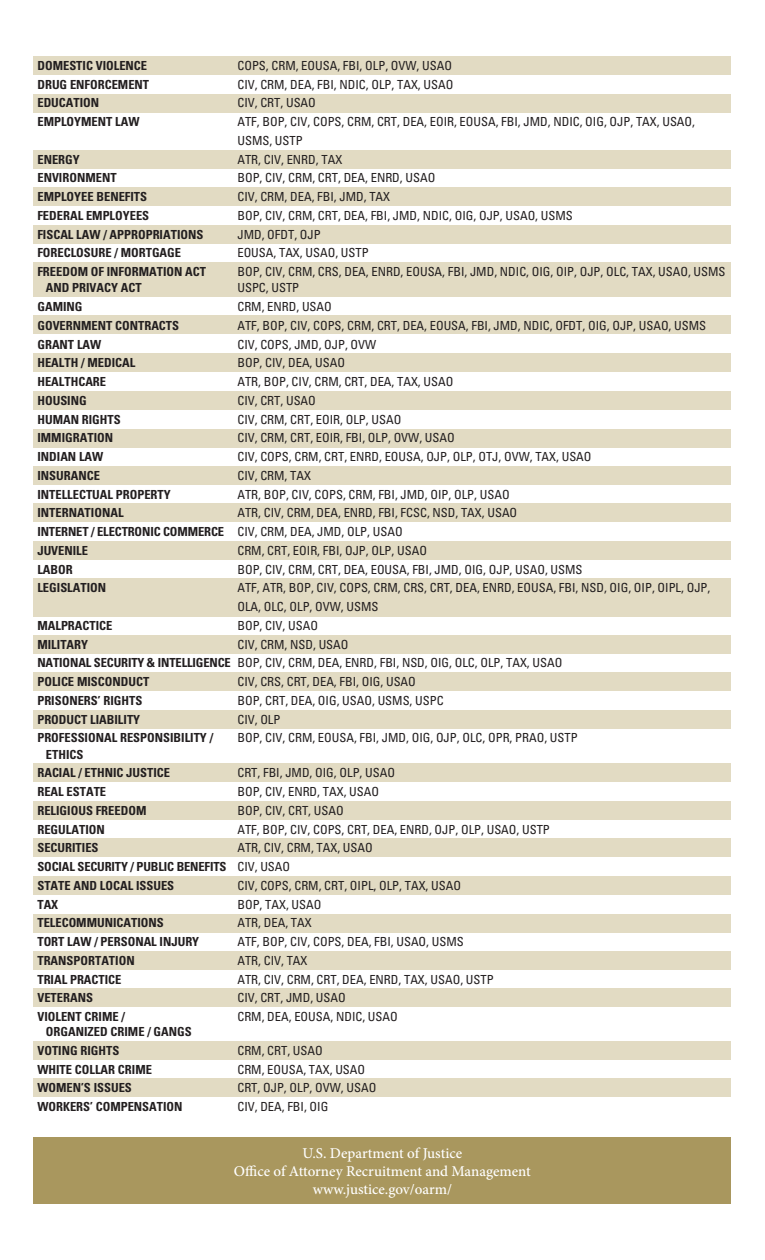
<style>
.page{position:relative;width:765px;height:1260px;background:#fff}
.page>*{position:absolute;margin:0;border:0;box-sizing:border-box;transform-origin:0 0}
.t1{font:500 15px/18px "Minion Pro";color:#fff;text-align:center}
.t2{font:condensed 12.5px/18.8px "Univers";color:#231f20}
.t3{font:700 condensed 12.5px/18.8px "Univers";color:#231f20}
.s1{font-weight:700}
.s2{font-weight:400}
</style>
<div class="page">
<div style="left:34px;top:56px;width:697px;height:19px;background:#e2dbc3"></div>
<div style="left:34px;top:94px;width:697px;height:19px;background:#e2dbc3"></div>
<div style="left:34px;top:150px;width:697px;height:19px;background:#e2dbc3"></div>
<div style="left:34px;top:187px;width:697px;height:19px;background:#e2dbc3"></div>
<div style="left:34px;top:225px;width:697px;height:19px;background:#e2dbc3"></div>
<div style="left:34px;top:263px;width:697px;height:34px;background:#e2dbc3"></div>
<div style="left:34px;top:315px;width:697px;height:19px;background:#e2dbc3"></div>
<div style="left:34px;top:353px;width:697px;height:19px;background:#e2dbc3"></div>
<div style="left:34px;top:391px;width:697px;height:19px;background:#e2dbc3"></div>
<div style="left:34px;top:429px;width:697px;height:19px;background:#e2dbc3"></div>
<div style="left:34px;top:466px;width:697px;height:19px;background:#e2dbc3"></div>
<div style="left:34px;top:504px;width:697px;height:18px;background:#e2dbc3"></div>
<div style="left:34px;top:541px;width:697px;height:19px;background:#e2dbc3"></div>
<div style="left:34px;top:579px;width:697px;height:38px;background:#e2dbc3"></div>
<div style="left:34px;top:635px;width:697px;height:19px;background:#e2dbc3"></div>
<div style="left:34px;top:672px;width:697px;height:19px;background:#e2dbc3"></div>
<div style="left:34px;top:710px;width:697px;height:19px;background:#e2dbc3"></div>
<div style="left:34px;top:763px;width:697px;height:19px;background:#e2dbc3"></div>
<div style="left:34px;top:801px;width:697px;height:19px;background:#e2dbc3"></div>
<div style="left:34px;top:838px;width:697px;height:19px;background:#e2dbc3"></div>
<div style="left:34px;top:876px;width:697px;height:19px;background:#e2dbc3"></div>
<div style="left:34px;top:914px;width:697px;height:19px;background:#e2dbc3"></div>
<div style="left:34px;top:951px;width:697px;height:19px;background:#e2dbc3"></div>
<div style="left:34px;top:988px;width:697px;height:19px;background:#e2dbc3"></div>
<div style="left:34px;top:1041px;width:697px;height:19px;background:#e2dbc3"></div>
<div style="left:34px;top:1078px;width:697px;height:19px;background:#e2dbc3"></div>
<div style="left:34px;top:1137px;width:697px;height:67px;background:#a9975e"></div>
<p class="t3" style="left:37px;top:57px;width:111px">DOMESTIC VIOLENCE</p>
<p class="t2" style="left:237px;top:57px;width:216px">COPS, CRM, EOUSA, FBI, OLP, OVW, USAO</p>
<p class="t3" style="left:37px;top:76px;width:113px">DRUG ENFORCEMENT</p>
<p class="t2" style="left:237px;top:76px;width:217px">CIV, CRM, DEA, FBI, NDIC, OLP, TAX, USAO</p>
<p class="t3" style="left:37px;top:95px;width:63px">EDUCATION</p>
<p class="t2" style="left:237px;top:95px;width:80px">CIV, CRT, USAO</p>
<p class="t3" style="left:37px;top:114px;width:104px">EMPLOYMENT LAW</p>
<p class="t2" style="left:237px;top:113px;width:459px">ATF, BOP, CIV, COPS, CRM, CRT, DEA, EOIR, EOUSA, FBI, JMD, NDIC, OIG, OJP, TAX, USAO,<br>USMS, USTP</p>
<p class="t3" style="left:37px;top:151px;width:44px">ENERGY</p>
<p class="t2" style="left:237px;top:151px;width:106px">ATR, CIV, ENRD, TAX</p>
<p class="t3" style="left:37px;top:170px;width:81px">ENVIRONMENT</p>
<p class="t2" style="left:237px;top:170px;width:199px">BOP, CIV, CRM, CRT, DEA, ENRD, USAO</p>
<p class="t3" style="left:37px;top:189px;width:111px">EMPLOYEE BENEFITS</p>
<p class="t2" style="left:237px;top:188px;width:154px">CIV, CRM, DEA, FBI, JMD, TAX</p>
<p class="t3" style="left:37px;top:207px;width:113px">FEDERAL EMPLOYEES</p>
<p class="t2" style="left:237px;top:207px;width:337px">BOP, CIV, CRM, CRT, DEA, FBI, JMD, NDIC, OIG, OJP, USAO, USMS</p>
<p class="t3" style="left:37px;top:226px;width:167px">FISCAL LAW / APPROPRIATIONS</p>
<p class="t2" style="left:237px;top:226px;width:85px">JMD, OFDT, OJP</p>
<p class="t3" style="left:37px;top:245px;width:145px">FORECLOSURE / MORTGAGE</p>
<p class="t2" style="left:237px;top:245px;width:133px">EOUSA, TAX, USAO, USTP</p>
<p class="t3" style="left:37px;top:264px;width:170px">FREEDOM OF INFORMATION ACT</p>
<p class="t2" style="left:237px;top:263px;width:490px">BOP, CIV, CRM, CRS, DEA, ENRD, EOUSA, FBI, JMD, NDIC, OIG, OIP, OJP, OLC, TAX, USAO, USMS</p>
<p class="t3" style="left:46px;top:280px;width:97px">AND PRIVACY ACT</p>
<p class="t2" style="left:237px;top:280px;width:63px">USPC, USTP</p>
<p class="t3" style="left:37px;top:299px;width:47px">GAMING</p>
<p class="t2" style="left:237px;top:298px;width:96px">CRM, ENRD, USAO</p>
<p class="t3" style="left:37px;top:317px;width:143px">GOVERNMENT CONTRACTS</p>
<p class="t2" style="left:237px;top:317px;width:470px">ATF, BOP, CIV, COPS, CRM, CRT, DEA, EOUSA, FBI, JMD, NDIC, OFDT, OIG, OJP, USAO, USMS</p>
<p class="t3" style="left:37px;top:336px;width:65px">GRANT LAW</p>
<p class="t2" style="left:237px;top:336px;width:140px">CIV, COPS, JMD, OJP, OVW</p>
<p class="t3" style="left:37px;top:355px;width:99px">HEALTH / MEDICAL</p>
<p class="t2" style="left:237px;top:355px;width:109px">BOP, CIV, DEA, USAO</p>
<p class="t3" style="left:37px;top:374px;width:70px">HEALTHCARE</p>
<p class="t2" style="left:237px;top:373px;width:217px">ATR, BOP, CIV, CRM, CRT, DEA, TAX, USAO</p>
<p class="t3" style="left:37px;top:392px;width:51px">HOUSING</p>
<p class="t2" style="left:237px;top:392px;width:80px">CIV, CRT, USAO</p>
<p class="t3" style="left:37px;top:411px;width:85px">HUMAN RIGHTS</p>
<p class="t2" style="left:237px;top:411px;width:165px">CIV, CRM, CRT, EOIR, OLP, USAO</p>
<p class="t3" style="left:37px;top:430px;width:77px">IMMIGRATION</p>
<p class="t2" style="left:237px;top:430px;width:219px">CIV, CRM, CRT, EOIR, FBI, OLP, OVW, USAO</p>
<p class="t3" style="left:37px;top:449px;width:67px">INDIAN LAW</p>
<p class="t2" style="left:237px;top:448px;width:356px">CIV, COPS, CRM, CRT, ENRD, EOUSA, OJP, OLP, OTJ, OVW, TAX, USAO</p>
<p class="t3" style="left:37px;top:467px;width:64px">INSURANCE</p>
<p class="t2" style="left:237px;top:467px;width:75px">CIV, CRM, TAX</p>
<p class="t3" style="left:37px;top:486px;width:135px">INTELLECTUAL PROPERTY</p>
<p class="t2" style="left:237px;top:486px;width:274px">ATR, BOP, CIV, COPS, CRM, FBI, JMD, OIP, OLP, USAO</p>
<p class="t3" style="left:37px;top:505px;width:88px">INTERNATIONAL</p>
<p class="t2" style="left:37px;top:505px;width:481px;text-indent:200px">ATR, CIV, CRM, DEA, ENRD, FBI, FCSC, NSD, TAX, USAO<br><span class="s1">INTERNET / ELECTRONIC COMMERCE</span> CIV, CRM, DEA, JMD, OLP, USAO<br><span class="s1">JUVENILE</span></p>
<p class="t2" style="left:237px;top:542px;width:191px">CRM, CRT, EOIR, FBI, OJP, OLP, USAO</p>
<p class="t3" style="left:37px;top:561px;width:37px">LABOR</p>
<p class="t2" style="left:237px;top:561px;width:347px">BOP, CIV, CRM, CRT, DEA, EOUSA, FBI, JMD, OIG, OJP, USAO, USMS</p>
<p class="t3" style="left:37px;top:580px;width:70px">LEGISLATION</p>
<p class="t2" style="left:237px;top:580px;width:474px">ATF, ATR, BOP, CIV, COPS, CRM, CRS, CRT, DEA, ENRD, EOUSA, FBI, NSD, OIG, OIP, OIPL, OJP,<br>OLA, OLC, OLP, OVW, USMS</p>
<p class="t3" style="left:37px;top:617px;width:77px">MALPRACTICE</p>
<p class="t2" style="left:237px;top:617px;width:82px">BOP, CIV, USAO</p>
<p class="t3" style="left:37px;top:636px;width:52px">MILITARY</p>
<p class="t2" style="left:37px;top:636px;width:526px;text-indent:200px">CIV, CRM, NSD, USAO<br><span class="s1">NATIONAL SECURITY &amp; INTELLIGENCE</span> BOP, CIV, CRM, DEA, ENRD, FBI, NSD, OIG, OLC, OLP, TAX, USAO<br><span class="s1">POLICE MISCONDUCT</span></p>
<p class="t2" style="left:237px;top:673px;width:180px">CIV, CRS, CRT, DEA, FBI, OIG, USAO</p>
<p class="t3" style="left:37px;top:692px;width:106px">PRISONERS’ RIGHTS</p>
<p class="t2" style="left:237px;top:692px;width:208px">BOP, CRT, DEA, OIG, USAO, USMS, USPC</p>
<p class="t3" style="left:37px;top:711px;width:104px">PRODUCT LIABILITY</p>
<p class="t2" style="left:237px;top:711px;width:45px">CIV, OLP</p>
<p class="t3" style="left:37px;top:730px;width:177px">PROFESSIONAL RESPONSIBILITY /</p>
<p class="t2" style="left:237px;top:730px;width:342px">BOP, CIV, CRM, EOUSA, FBI, JMD, OIG, OJP, OLC, OPR, PRAO, USTP</p>
<p class="t3" style="left:37px;top:746px;width:134px;text-indent:9px">ETHICS<br>RACIAL / ETHNIC JUSTICE</p>
<p class="t2" style="left:237px;top:765px;width:159px">CRT, FBI, JMD, OIG, OLP, USAO</p>
<p class="t3" style="left:37px;top:784px;width:70px">REAL ESTATE</p>
<p class="t2" style="left:237px;top:783px;width:143px">BOP, CIV, ENRD, TAX, USAO</p>
<p class="t3" style="left:37px;top:802px;width:111px">RELIGIOUS FREEDOM</p>
<p class="t2" style="left:237px;top:802px;width:108px">BOP, CIV, CRT, USAO</p>
<p class="t3" style="left:37px;top:821px;width:69px">REGULATION</p>
<p class="t2" style="left:237px;top:821px;width:314px">ATF, BOP, CIV, COPS, CRT, DEA, ENRD, OJP, OLP, USAO, USTP</p>
<p class="t3" style="left:37px;top:840px;width:63px">SECURITIES</p>
<p class="t3" style="left:37px;top:840px;width:337px;text-indent:200px"><span class="s2">ATR, CIV, CRM, TAX, USAO<br></span>SOCIAL SECURITY / PUBLIC BENEFITS <span class="s2">CIV, USAO<br></span>STATE AND LOCAL ISSUES</p>
<p class="t2" style="left:237px;top:877px;width:225px">CIV, COPS, CRM, CRT, OIPL, OLP, TAX, USAO</p>
<p class="t3" style="left:37px;top:896px;width:22px">TAX</p>
<p class="t2" style="left:237px;top:896px;width:86px">BOP, TAX, USAO</p>
<p class="t3" style="left:37px;top:915px;width:128px">TELECOMMUNICATIONS</p>
<p class="t2" style="left:237px;top:915px;width:76px">ATR, DEA, TAX</p>
<p class="t3" style="left:37px;top:934px;width:163px">TORT LAW / PERSONAL INJURY</p>
<p class="t2" style="left:237px;top:933px;width:228px">ATF, BOP, CIV, COPS, DEA, FBI, USAO, USMS</p>
<p class="t3" style="left:37px;top:952px;width:99px">TRANSPORTATION</p>
<p class="t2" style="left:237px;top:952px;width:72px">ATR, CIV, TAX</p>
<p class="t3" style="left:37px;top:971px;width:86px">TRIAL PRACTICE</p>
<p class="t2" style="left:237px;top:971px;width:258px">ATR, CIV, CRM, CRT, DEA, ENRD, TAX, USAO, USTP</p>
<p class="t3" style="left:37px;top:990px;width:57px">VETERANS</p>
<p class="t2" style="left:237px;top:990px;width:110px">CIV, CRT, JMD, USAO</p>
<p class="t3" style="left:37px;top:1009px;width:89px">VIOLENT CRIME /</p>
<p class="t2" style="left:237px;top:1008px;width:162px">CRM, DEA, EOUSA, NDIC, USAO</p>
<p class="t3" style="left:37px;top:1024px;width:156px;text-indent:9px">ORGANIZED CRIME / GANGS<br>VOTING RIGHTS</p>
<p class="t2" style="left:237px;top:1042px;width:87px">CRM, CRT, USAO</p>
<p class="t3" style="left:37px;top:1061px;width:116px">WHITE COLLAR CRIME</p>
<p class="t2" style="left:237px;top:1061px;width:129px">CRM, EOUSA, TAX, USAO</p>
<p class="t3" style="left:37px;top:1080px;width:96px">WOMEN’S ISSUES</p>
<p class="t2" style="left:237px;top:1080px;width:140px">CRT, OJP, OLP, OVW, USAO</p>
<p class="t3" style="left:37px;top:1099px;width:147px">WORKERS’ COMPENSATION</p>
<p class="t2" style="left:237px;top:1098px;width:92px">CIV, DEA, FBI, OIG</p>
<p class="t1" style="left:234px;top:1146px;width:298px">U.S. Department of Justice<br>Office of Attorney Recruitment and Management www.justice.gov/oarm/</p>
</div>
